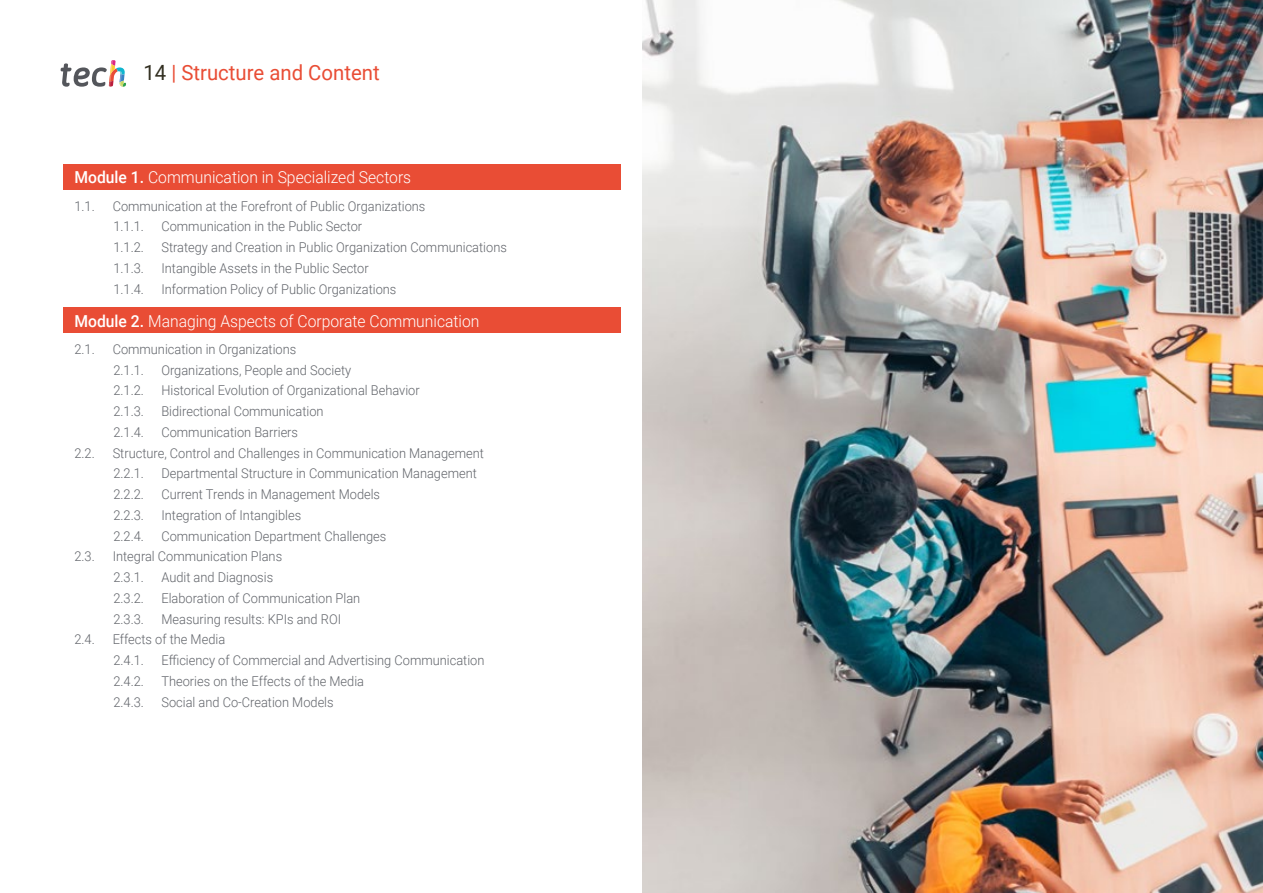
<style>
.page{position:relative;width:1263px;height:893px;background:#fff}
.page>*{position:absolute;margin:0;border:0;box-sizing:border-box;transform-origin:0 0}
.t1{font:21px "Roboto";color:#e94d35}
.t2{font:300 16.5px "Roboto";color:#fff;scale:.95 1}
.t3{font:300 13.5px/20.7px "Roboto";color:#61646a;scale:.95 1}
.s1{color:#312e20}
.s2{font-weight:500}
</style>
<div class="page">
<img style="left:642px;top:0;width:621px;height:893px">
<svg style="left:61px;top:60px;width:65px;height:27px"></svg>
<div style="left:63px;top:165px;width:558px;height:25px;background:#e94d35"></div>
<div style="left:63px;top:308px;width:558px;height:25px;background:#e94d35"></div>
<h1 class="t1" style="left:144px;top:57px;width:238px"><span class="s1">14</span> | Structure and Content</h1>
<p class="t2" style="left:74px;top:166px;width:356px"><span class="s2">Module 1.</span> Communication in Specialized Sectors</p>
<p class="t3" style="left:74px;top:195px;width:23px">1.1.</p>
<p class="t3" style="left:113px;top:195px;width:331px">Communication at the Forefront of Public Organizations<br>1.1.1.</p>
<p class="t3" style="left:161px;top:216px;width:213px">Communication in the Public Sector</p>
<p class="t3" style="left:113px;top:236px;width:34px">1.1.2.</p>
<p class="t3" style="left:161px;top:236px;width:365px">Strategy and Creation in Public Organization Communications</p>
<p class="t3" style="left:113px;top:257px;width:34px">1.1.3.</p>
<p class="t3" style="left:161px;top:257px;width:220px">Intangible Assets in the Public Sector</p>
<p class="t3" style="left:113px;top:278px;width:34px">1.1.4.</p>
<p class="t3" style="left:161px;top:278px;width:249px">Information Policy of Public Organizations</p>
<p class="t2" style="left:74px;top:309px;width:428px"><span class="s2">Module 2.</span> Managing Aspects of Corporate Communication</p>
<p class="t3" style="left:74px;top:338px;width:23px">2.1.</p>
<p class="t3" style="left:113px;top:338px;width:195px">Communication in Organizations<br>2.1.1.</p>
<p class="t3" style="left:161px;top:359px;width:201px">Organizations, People and Society</p>
<p class="t3" style="left:113px;top:380px;width:34px">2.1.2.</p>
<p class="t3" style="left:161px;top:380px;width:273px">Historical Evolution of Organizational Behavior</p>
<p class="t3" style="left:113px;top:400px;width:34px">2.1.3.</p>
<p class="t3" style="left:161px;top:400px;width:172px">Bidirectional Communication</p>
<p class="t3" style="left:113px;top:421px;width:34px">2.1.4.</p>
<p class="t3" style="left:161px;top:421px;width:145px">Communication Barriers</p>
<p class="t3" style="left:74px;top:442px;width:23px">2.2.</p>
<p class="t3" style="left:113px;top:442px;width:392px">Structure, Control and Challenges in Communication Management<br>2.2.1.</p>
<p class="t3" style="left:161px;top:463px;width:333px">Departmental Structure in Communication Management</p>
<p class="t3" style="left:113px;top:483px;width:34px">2.2.2.</p>
<p class="t3" style="left:161px;top:483px;width:232px">Current Trends in Management Models</p>
<p class="t3" style="left:113px;top:504px;width:34px">2.2.3.</p>
<p class="t3" style="left:161px;top:504px;width:149px">Integration of Intangibles</p>
<p class="t3" style="left:113px;top:525px;width:34px">2.2.4.</p>
<p class="t3" style="left:161px;top:525px;width:238px">Communication Department Challenges</p>
<p class="t3" style="left:74px;top:546px;width:23px">2.3.</p>
<p class="t3" style="left:113px;top:546px;width:180px">Integral Communication Plans<br>2.3.1.</p>
<p class="t3" style="left:161px;top:566px;width:119px">Audit and Diagnosis</p>
<p class="t3" style="left:113px;top:587px;width:34px">2.3.2.</p>
<p class="t3" style="left:161px;top:587px;width:211px">Elaboration of Communication Plan</p>
<p class="t3" style="left:113px;top:608px;width:34px">2.3.3.</p>
<p class="t3" style="left:161px;top:608px;width:191px">Measuring results: KPIs and ROI</p>
<p class="t3" style="left:74px;top:629px;width:23px">2.4.</p>
<p class="t3" style="left:113px;top:629px;width:120px">Effects of the Media<br>2.4.1.</p>
<p class="t3" style="left:161px;top:649px;width:341px">Efficiency of Commercial and Advertising Communication</p>
<p class="t3" style="left:113px;top:670px;width:34px">2.4.2.</p>
<p class="t3" style="left:161px;top:670px;width:215px">Theories on the Effects of the Media</p>
<p class="t3" style="left:113px;top:691px;width:34px">2.4.3.</p>
<p class="t3" style="left:161px;top:691px;width:183px">Social and Co-Creation Models</p>
</div>
